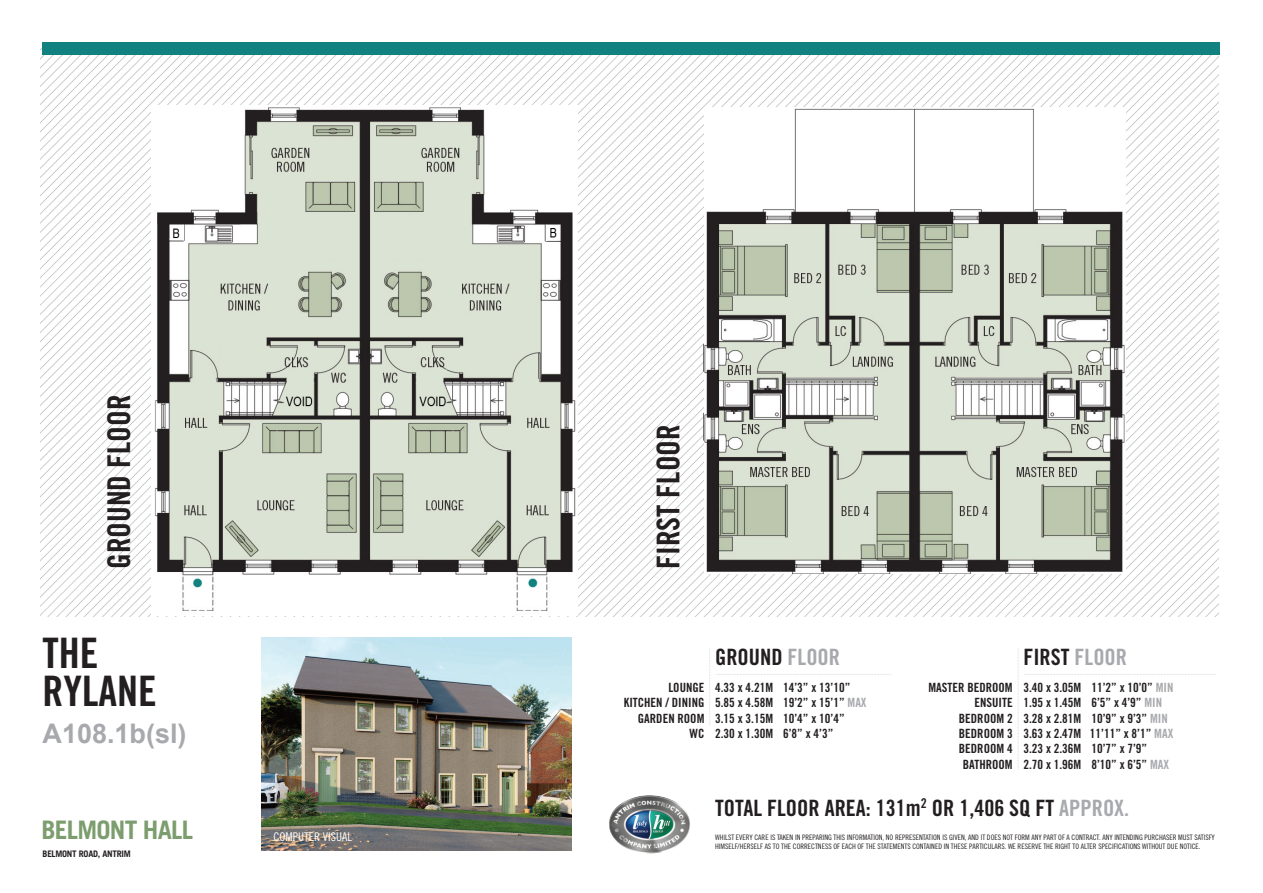
<style>
.page{position:relative;width:1263px;height:893px;background:#fff}
.page>*{position:absolute;margin:0;border:0;box-sizing:border-box;transform-origin:0 0}
.t1{font:42px "Trade Gothic LT Std Bd Cn 20";color:#231f20}
.t2{font:31.35px "Trade Gothic LT Std Bd Cn 20";color:#231f20}
.t3{font:700 27px "Arial";color:#a8a9ad}
.t4{font:700 25.5px "Trade Gothic LT Std";letter-spacing:-.03em;color:#7c9d6d}
.t5{font:22.5px "Trade Gothic LT Std Bd Cn 20";color:#231f20}
.t6{font:12.75px "Trade Gothic LT Std Bd Cn 20";color:#231f20}
.t7{font:12px "Trade Gothic LT Std Cn 18";color:#fff}
.t8{font:700 9px "Trade Gothic LT Std";letter-spacing:-.025em;color:#231f20}
.t9{font:7.5px/9px "Trade Gothic LT Std Cn 18";color:#231f20}
.s1{color:#a8a9ad}
</style>
<div class="page">
<img style="left:41px;top:43px;width:1177px;height:574px">
<img style="left:262px;top:638px;width:309px;height:212px">
<svg style="left:716px;top:674px;width:175px;height:1px"></svg>
<svg style="left:709px;top:648px;width:1px;height:78px"></svg>
<svg style="left:1018px;top:648px;width:198px;height:122px"></svg>
<div style="left:43px;top:43px;width:1177px;height:12px;background:#128280"></div>
<img style="left:609px;top:795px;width:81px;height:59px">
<img style="left:704px;top:107px;width:421px;height:466px">
<img style="left:152px;top:105px;width:425px;height:511px">
<p class="t2" style="left:101px;top:569px;width:176px;rotate:-90deg">GROUND FLOOR</p>
<p class="t2" style="left:650px;top:569px;width:146px;rotate:-90deg">FIRST FLOOR</p>
<p class="t1" style="left:43px;top:629px;width:57px">THE</p>
<p class="t5" style="left:1023px;top:644px;width:105px">FIRST <span class="s1">FLOOR</span></p>
<p class="t1" style="left:43px;top:667px;width:116px">RYLANE</p>
<p class="t3" style="left:43px;top:715px;width:146px">A108.1b(sl)</p>
<p class="t5" style="left:715px;top:644px;width:126px">GROUND <span class="s1">FLOOR</span></p>
<p class="t6" style="left:668px;top:680px;width:38px">LOUNGE</p>
<p class="t6" style="left:624px;top:695px;width:82px">KITCHEN / DINING</p>
<p class="t6" style="left:638px;top:711px;width:68px">GARDEN ROOM</p>
<p class="t6" style="left:689px;top:726px;width:16px">WC</p>
<p class="t6" style="left:715px;top:680px;width:137px">4.33 x 4.21M 14’3” x 13’10”</p>
<p class="t6" style="left:715px;top:695px;width:153px">5.85 x 4.58M 19’2” x 15’1” <span class="s1">MAX</span></p>
<p class="t6" style="left:715px;top:711px;width:131px">3.15 x 3.15M 10’4” x 10’4”</p>
<p class="t6" style="left:715px;top:726px;width:120px">2.30 x 1.30M 6’8” x 4’3”</p>
<p class="t6" style="left:928px;top:680px;width:86px">MASTER BEDROOM</p>
<p class="t6" style="left:974px;top:695px;width:40px">ENSUITE</p>
<p class="t6" style="left:959px;top:711px;width:55px">BEDROOM 2</p>
<p class="t6" style="left:959px;top:726px;width:55px">BEDROOM 3</p>
<p class="t6" style="left:959px;top:741px;width:55px">BEDROOM 4</p>
<p class="t6" style="left:963px;top:757px;width:51px">BATHROOM</p>
<p class="t6" style="left:1023px;top:680px;width:152px">3.40 x 3.05M 11’2” x 10’0” <span class="s1">MIN</span></p>
<p class="t6" style="left:1023px;top:695px;width:140px">1.95 x 1.45M 6’5” x 4’9” <span class="s1">MIN</span></p>
<p class="t6" style="left:1023px;top:711px;width:146px">3.28 x 2.81M 10’9” x 9’3” <span class="s1">MIN</span></p>
<p class="t6" style="left:1023px;top:726px;width:152px">3.63 x 2.47M 11’11” x 8’1” <span class="s1">MAX</span></p>
<p class="t6" style="left:1023px;top:741px;width:125px">3.23 x 2.36M 10’7” x 7’9”</p>
<p class="t6" style="left:1023px;top:757px;width:147px">2.70 x 1.96M 8’10” x 6’5” <span class="s1">MAX</span></p>
<p class="t4" style="left:41px;top:815px;width:153px">BELMONT HALL</p>
<p class="t8" style="left:43px;top:849px;width:90px">BELMONT ROAD, ANTRIM</p>
<p class="t7" style="left:274px;top:830px;width:80px">COMPUTER VISUAL</p>
<p class="t5" style="left:715px;top:795px;width:416px">TOTAL FLOOR AREA: 131m<sup>2</sup> OR 1,406 SQ FT <span class="s1">APPROX.</span></p>
<p class="t9" style="left:715px;top:833px;width:501px">WHILST EVERY CARE IS TAKEN IN PREPARING THIS INFORMATION, NO REPRESENTATION IS GIVEN, AND IT DOES NOT FORM ANY PART OF A CONTRACT. ANY INTENDING PURCHASER MUST SATISFY<br>HIMSELF/HERSELF AS TO THE CORRECTNESS OF EACH OF THE STATEMENTS CONTAINED IN THESE PARTICULARS. WE RESERVE THE RIGHT TO ALTER SPECIFICATIONS WITHOUT DUE NOTICE.</p>
</div>
